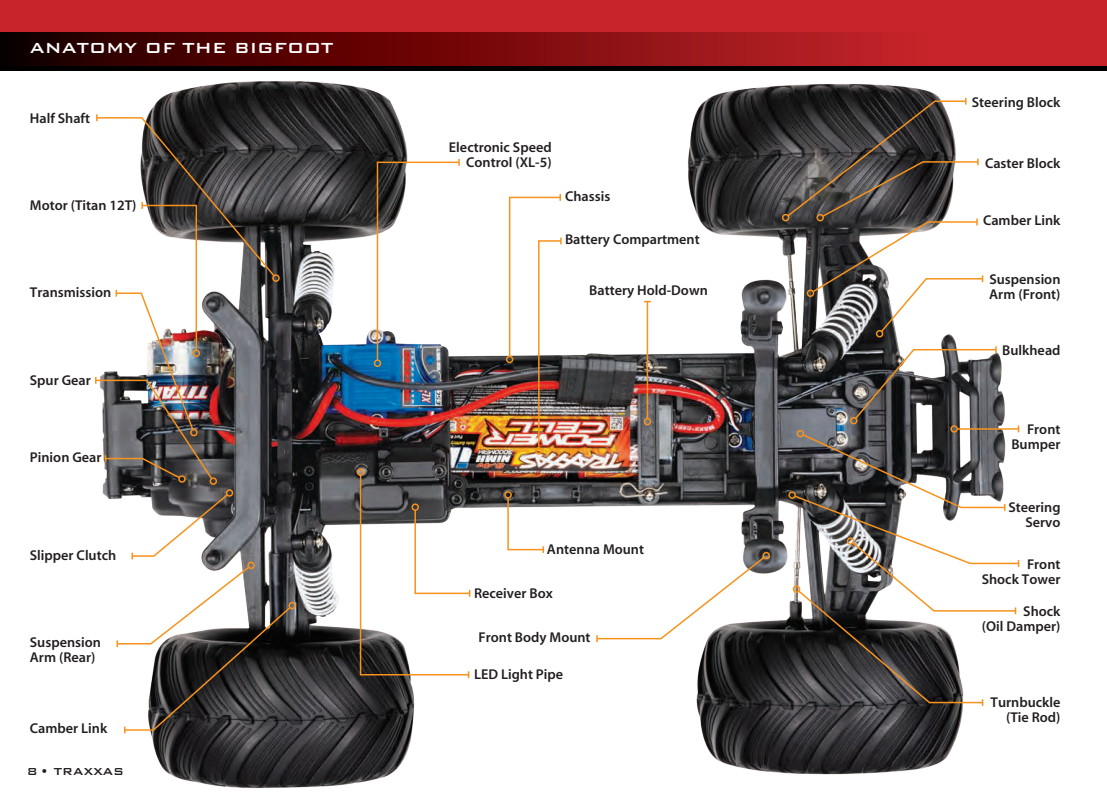
<style>
.page{position:relative;width:1107px;height:810px;background:#fff}
.page>*{position:absolute;margin:0;border:0;box-sizing:border-box;transform-origin:0 0}
.t1{font:19.5px "Bank Gothic Medium BT";color:#fff}
.t2{font:600 14.25px/15px "Myriad";color:#231f20;text-align:right}
.t3{font:13.5px "Bank Gothic Medium BT";color:#231f20}
</style>
<div class="page">
<img style="left:65px;top:70px;width:987px;height:718px">
<div style="left:0;top:0;width:1107px;height:70px;background:#000"></div>
<div style="left:0;top:0;width:1107px;height:51px;background:#c8242b"></div>
<svg style="left:0;top:32px;width:1107px;height:34px;background:#7f0f12"></svg>
<div style="left:272px;top:274px;width:8px;height:8px;border:2px solid #f7931d;border-radius:50%"></div>
<div style="left:357px;top:468px;width:7px;height:8px;border:2px solid #f7931d;border-radius:50%"></div>
<svg style="left:359px;top:474px;width:112px;height:204px"></svg>
<div style="left:411px;top:503px;width:8px;height:8px;border:2px solid #f7931d;border-radius:50%"></div>
<svg style="left:376px;top:159px;width:85px;height:203px"></svg>
<div style="left:374px;top:360px;width:7px;height:7px;border:2px solid #f7931d;border-radius:50%"></div>
<div style="left:506px;top:356px;width:7px;height:7px;border:2px solid #f7931d;border-radius:50%"></div>
<div style="left:782px;top:214px;width:7px;height:7px;border:2px solid #f7931d;border-radius:50%"></div>
<div style="left:876px;top:330px;width:7px;height:8px;border:2px solid #f7931d;border-radius:50%"></div>
<svg style="left:786px;top:98px;width:198px;height:236px"></svg>
<div style="left:816px;top:214px;width:8px;height:7px;border:2px solid #f7931d;border-radius:50%"></div>
<img style="left:508px;top:194px;width:54px;height:255px">
<div style="left:535px;top:447px;width:8px;height:8px;border:2px solid #f7931d;border-radius:50%"></div>
<hr style="left:647px;top:302px;width:1px;height:117px;background:#f7931d">
<div style="left:644px;top:418px;width:7px;height:7px;border:2px solid #f7931d;border-radius:50%"></div>
<svg style="left:507px;top:496px;width:38px;height:57px"></svg>
<div style="left:504px;top:491px;width:8px;height:8px;border:2px solid #f7931d;border-radius:50%"></div>
<div style="left:210px;top:477px;width:7px;height:8px;border:2px solid #f7931d;border-radius:50%"></div>
<img style="left:94px;top:114px;width:182px;height:367px">
<div style="left:178px;top:475px;width:8px;height:8px;border:2px solid #f7931d;border-radius:50%"></div>
<svg style="left:131px;top:493px;width:98px;height:66px"></svg>
<div style="left:226px;top:489px;width:7px;height:8px;border:2px solid #f7931d;border-radius:50%"></div>
<div style="left:247px;top:562px;width:8px;height:7px;border:2px solid #f7931d;border-radius:50%"></div>
<svg style="left:596px;top:555px;width:170px;height:87px"></svg>
<div style="left:763px;top:552px;width:7px;height:7px;border:2px solid #f7931d;border-radius:50%"></div>
<svg style="left:116px;top:565px;width:176px;height:168px"></svg>
<div style="left:288px;top:602px;width:8px;height:7px;border:2px solid #f7931d;border-radius:50%"></div>
<svg style="left:793px;top:346px;width:227px;height:360px"></svg>
<div style="left:788px;top:491px;width:8px;height:8px;border:2px solid #f7931d;border-radius:50%"></div>
<p class="t1" style="left:30px;top:37px;width:305px">ANATOMY OF THE BIGFOOT</p>
<p class="t2" style="left:30px;top:111px;width:62px">Half Shaft</p>
<p class="t2" style="left:30px;top:198px;width:108px">Motor (Titan 12T)</p>
<p class="t2" style="left:30px;top:286px;width:83px">Transmission</p>
<p class="t2" style="left:30px;top:373px;width:63px">Spur Gear</p>
<p class="t2" style="left:30px;top:450px;width:73px">Pinion Gear</p>
<p class="t2" style="left:30px;top:548px;width:88px">Slipper Clutch</p>
<p class="t2" style="left:30px;top:635px;width:73px">Suspension</p>
<p class="t2" style="left:30px;top:650px;width:67px">Arm (Rear)</p>
<p class="t2" style="left:30px;top:722px;width:79px">Camber Link</p>
<p class="t3" style="left:27px;top:764px;width:99px">8 • TRAXXAS</p>
<p class="t2" style="left:449px;top:140px;width:104px">Electronic Speed<br>Control (XL-5)</p>
<p class="t2" style="left:565px;top:190px;width:47px">Chassis</p>
<p class="t2" style="left:565px;top:233px;width:136px">Battery Compartment</p>
<p class="t2" style="left:589px;top:283px;width:120px">Battery Hold-Down</p>
<p class="t2" style="left:547px;top:543px;width:99px">Antenna Mount</p>
<p class="t2" style="left:474px;top:587px;width:80px">Receiver Box</p>
<p class="t2" style="left:479px;top:631px;width:114px">Front Body Mount</p>
<p class="t2" style="left:474px;top:667px;width:91px">LED Light Pipe</p>
<p class="t2" style="left:972px;top:95px;width:90px">Steering Block</p>
<p class="t2" style="left:985px;top:156px;width:77px">Caster Block</p>
<p class="t2" style="left:983px;top:214px;width:79px">Camber Link</p>
<p class="t2" style="left:989px;top:272px;width:73px">Suspension</p>
<p class="t2" style="left:989px;top:287px;width:73px">Arm (Front)</p>
<p class="t2" style="left:1002px;top:343px;width:60px">Bulkhead</p>
<p class="t2" style="left:1027px;top:422px;width:35px">Front</p>
<p class="t2" style="left:1011px;top:437px;width:51px">Bumper</p>
<p class="t2" style="left:1008px;top:500px;width:54px">Steering<br>Servo</p>
<p class="t2" style="left:1027px;top:557px;width:35px">Front</p>
<p class="t2" style="left:982px;top:572px;width:80px">Shock Tower</p>
<p class="t2" style="left:1023px;top:605px;width:39px">Shock</p>
<p class="t2" style="left:982px;top:620px;width:80px">(Oil Damper)</p>
<p class="t2" style="left:991px;top:696px;width:71px">Turnbuckle</p>
<p class="t2" style="left:1006px;top:711px;width:56px">(Tie Rod)</p>
</div>
